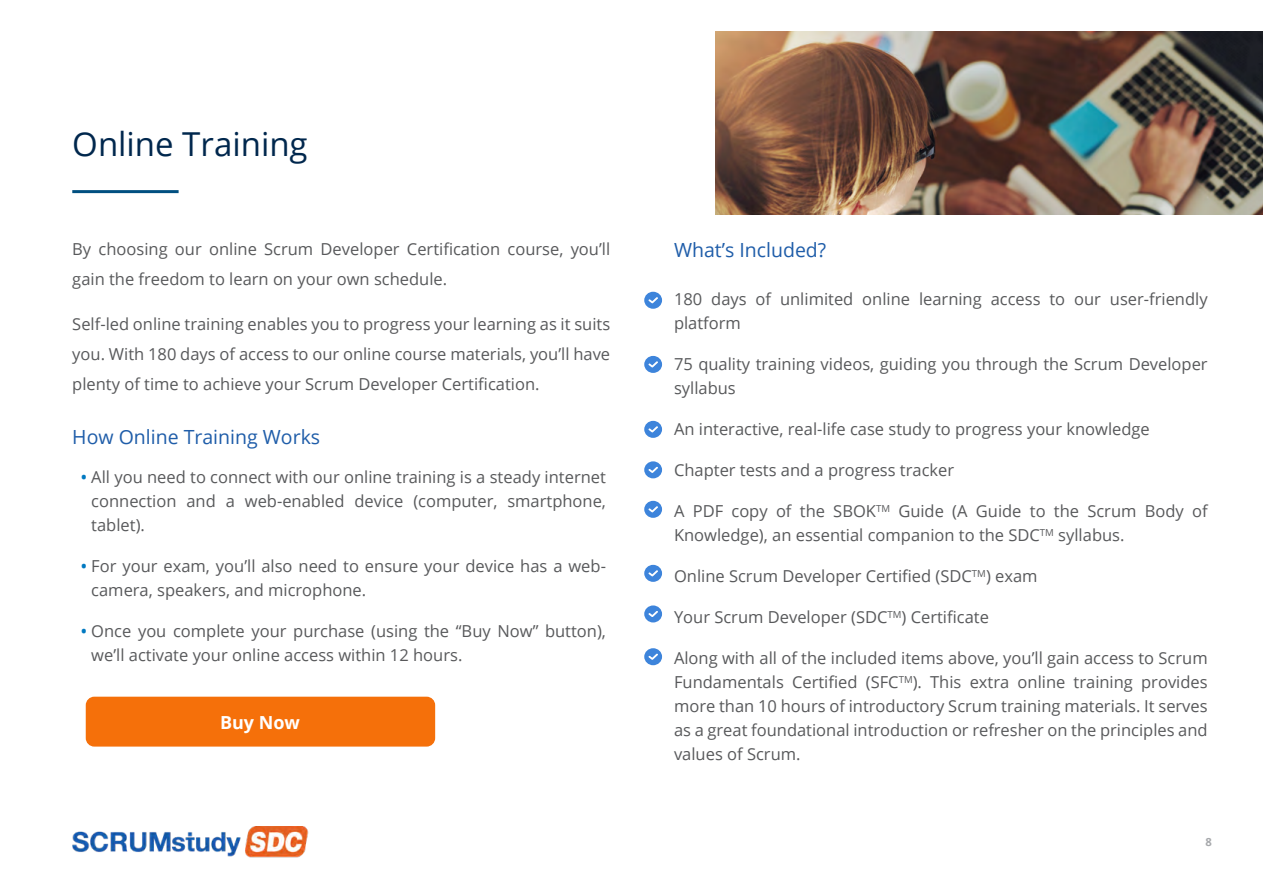
<style>
.page{position:relative;width:1263px;height:893px;background:#fff}
.page>*{position:absolute;margin:0;border:0;box-sizing:border-box;transform-origin:0 0}
.t1{font:33px "Open Sans";color:#00274d}
.t2{font:19.5px "Open Sans";color:#1f5da9}
.t3{font:700 18px "Open Sans";color:#fff}
.t4{font:16.5px/24px "Open Sans";color:#58595b}
.t5{font:700 11.25px "Open Sans";color:#a7a9ac}
.s1{font-weight:600;color:#0079c1}
</style>
<div class="page">
<hr style="left:72px;top:190px;width:107px;height:3px;background:#004f80">
<img style="left:715px;top:32px;width:548px;height:182px">
<div style="left:86px;top:697px;width:349px;height:50px;background:#f5700a;border-radius:9px"></div>
<svg style="left:644px;top:292px;width:18px;height:17px"></svg>
<svg style="left:645px;top:294px;width:16px;height:13px"></svg>
<svg style="left:644px;top:356px;width:18px;height:17px"></svg>
<svg style="left:645px;top:358px;width:16px;height:13px"></svg>
<svg style="left:644px;top:501px;width:18px;height:17px"></svg>
<svg style="left:645px;top:503px;width:16px;height:13px"></svg>
<svg style="left:644px;top:605px;width:18px;height:17px"></svg>
<svg style="left:645px;top:608px;width:16px;height:13px"></svg>
<svg style="left:644px;top:421px;width:18px;height:17px"></svg>
<svg style="left:645px;top:423px;width:16px;height:13px"></svg>
<svg style="left:644px;top:565px;width:18px;height:17px"></svg>
<svg style="left:645px;top:567px;width:16px;height:13px"></svg>
<svg style="left:644px;top:648px;width:18px;height:17px"></svg>
<svg style="left:645px;top:651px;width:16px;height:12px"></svg>
<svg style="left:644px;top:461px;width:18px;height:17px"></svg>
<svg style="left:645px;top:464px;width:16px;height:12px"></svg>
<img style="left:72px;top:826px;width:237px;height:32px">
<h1 class="t1" style="left:72px;top:122px;width:237px">Online Training</h1>
<p class="t4" style="left:72px;top:233px;width:539px;line-height:30px">By choosing our online Scrum Developer Certification course, you’ll gain the freedom to learn on your own schedule.</p>
<p class="t4" style="left:72px;top:308px;width:539px;line-height:30px;text-align:justify">Self-led online training enables you to progress your learning as it suits you. With 180 days of access to our online course materials, you’ll have plenty of time to achieve your Scrum Developer Certification.</p>
<p class="t2" style="left:72px;top:423px;width:249px">How Online Training Works</p>
<p class="t4" style="left:91px;top:464px;width:516px;text-align:justify;text-indent:-10px"><span class="s1">•</span> All you need to connect with our online training is a steady internet connection and a web-enabled device (computer, smartphone, tablet).</p>
<p class="t4" style="left:91px;top:553px;width:516px;text-indent:-10px"><span class="s1">•</span> For your exam, you’ll also need to ensure your device has a web&shy;camera, speakers, and microphone.</p>
<p class="t4" style="left:91px;top:618px;width:516px;text-indent:-10px"><span class="s1">•</span> Once you complete your purchase (using the “Buy Now” button), we’ll activate your online access within 12 hours.</p>
<p class="t3" style="left:220px;top:709px;width:82px">Buy Now</p>
<p class="t2" style="left:674px;top:236px;width:154px">What’s Included?</p>
<p class="t4" style="left:674px;top:287px;width:535px">180 days of unlimited online learning access to our user-friendly platform</p>
<p class="t4" style="left:674px;top:352px;width:535px">75 quality training videos, guiding you through the Scrum Developer syllabus</p>
<p class="t4" style="left:674px;top:417px;width:477px">An interactive, real-life case study to progress your knowledge</p>
<p class="t4" style="left:674px;top:458px;width:282px">Chapter tests and a progress tracker</p>
<p class="t4" style="left:674px;top:499px;width:535px">A PDF copy of the SBOK<sup>TM</sup> Guide (A Guide to the Scrum Body of<br>Knowledge), an essential companion to the SDC<sup>TM</sup> syllabus.</p>
<p class="t4" style="left:674px;top:564px;width:365px">Online Scrum Developer Certified (SDC<sup>TM</sup>) exam</p>
<p class="t4" style="left:674px;top:605px;width:316px">Your Scrum Developer (SDC<sup>TM</sup>) Certificate</p>
<p class="t4" style="left:674px;top:646px;width:535px;text-align:justify">Along with all of the included items above, you’ll gain access to Scrum Fundamentals Certified (SFC<sup>TM</sup>). This extra online training provides more than 10 hours of introductory Scrum training materials. It serves as a great foundational introduction or refresher on the principles and values of Scrum.</p>
<p class="t5" style="left:1205px;top:834px;width:8px">8</p>
</div>
